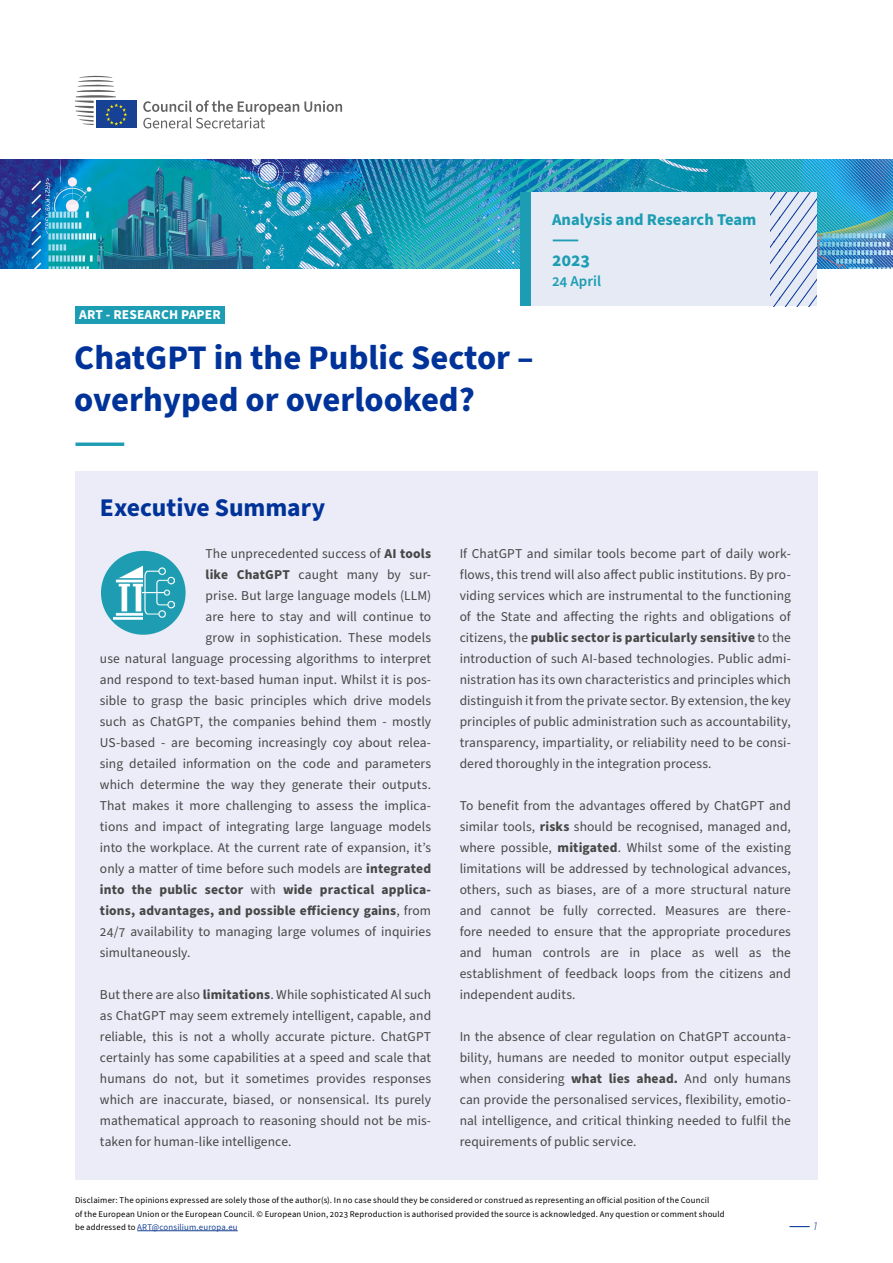
<style>
.page{position:relative;width:893px;height:1263px;background:#fff}
.page>*{position:absolute;margin:0;border:0;box-sizing:border-box;transform-origin:0 0}
.t1{font:700 34.5px/42px "Source Sans Pro";color:#039}
.t2{font:700 34.5px "Source Sans Pro";color:#1c9db3}
.t3{font:700 25.5px "Source Sans Pro";color:#039}
.t4{font:700 18px/21.6px "Source Sans Pro";color:#1c9db3}
.t5{font:700 16.5px "Source Sans Pro";color:#1c9db3}
.t6{font:600 15px "Source Sans Pro";color:#1c9db3}
.t7{font:13.5px/21px "Source Sans Pro";letter-spacing:.005em;color:#474747;text-align:justify}
.t8{font:700 13.5px "Source Sans Pro";letter-spacing:.01em;color:#474747}
.t9{font:700 13.5px "Source Sans Pro";letter-spacing:.01em;color:#fff}
.t10{font:600 13.5px "Source Serif 4";color:#039}
.t11{font:8.7px/13.5px "Source Sans 3";letter-spacing:.02em;color:#000}
.s1{font-weight:700}
.s2{font-weight:400}
.s3{color:#164194}
.s4{font-family:"Source Sans Pro";font-weight:300;font-style:italic}
</style>
<div class="page">
<img style="left:0;top:159px;width:893px;height:109px">
<div style="left:520px;top:192px;width:12px;height:114px;background:#1c9db3"></div>
<div style="left:531px;top:192px;width:286px;height:114px;background:#e5eaf4"></div>
<svg style="left:770px;top:192px;width:46px;height:114px"></svg>
<div style="left:75px;top:471px;width:743px;height:708px;background:#ebecf7"></div>
<div style="left:75px;top:306px;width:150px;height:17px;background:#1c9db3"></div>
<div style="left:101px;top:551px;width:85px;height:84px;background:#1e9db2;border-radius:50%"></div>
<img style="left:113px;top:560px;width:61px;height:64px">
<hr style="left:137px;top:1230px;width:101px;height:1px;background:#164194">
<svg style="left:143px;top:100px;width:199px;height:28px"></svg>
<div style="left:96px;top:101px;width:41px;height:27px;background:#164194"></div>
<svg style="left:75px;top:75px;width:52px;height:51px"></svg>
<p class="t9" style="left:79px;top:305px;width:143px">ART - RESEARCH PAPER</p>
<h1 class="t1" style="left:74px;top:337px;width:461px">ChatGPT in the Public Sector – overhyped or overlooked?</h1>
<h1 class="t2" style="left:74px;top:418px;width:53px">⸺</h1>
<p class="t5" style="left:552px;top:208px;width:206px">Analysis and Research Team</p>
<h3 class="t4" style="left:552px;top:228px;width:40px">⸺<br>2023</h3>
<p class="t6" style="left:552px;top:271px;width:51px">24 April</p>
<h2 class="t3" style="left:100px;top:490px;width:227px">Executive Summary</h2>
<p class="t7" style="left:206px;top:543px;width:227px">The unprecedented success of <span class="s1">AI tools</span></p>
<p class="t7" style="left:206px;top:564px;width:227px"><span class="s1">like ChatGPT</span> caught many by sur-</p>
<p class="t7" style="left:206px;top:585px;width:227px">prise. But large language models (LLM)</p>
<p class="t7" style="left:206px;top:606px;width:227px">are here to stay and will continue to</p>
<p class="t7" style="left:206px;top:627px;width:227px">grow in sophistication. These models</p>
<p class="t7" style="left:100px;top:648px;width:333px">use natural language processing algorithms to interpret</p>
<p class="t7" style="left:100px;top:669px;width:333px">and respond to text-based human input. Whilst it is pos-</p>
<p class="t7" style="left:100px;top:690px;width:333px">sible to grasp the basic principles which drive models</p>
<p class="t7" style="left:100px;top:711px;width:333px">such as ChatGPT, the companies behind them - mostly</p>
<p class="t7" style="left:100px;top:733px;width:333px">US-based - are becoming increasingly coy about relea-</p>
<p class="t7" style="left:100px;top:754px;width:333px">sing detailed information on the code and parameters</p>
<p class="t7" style="left:100px;top:775px;width:333px">which determine the way they generate their outputs.</p>
<p class="t7" style="left:100px;top:796px;width:333px">That makes it more challenging to assess the implica-</p>
<p class="t7" style="left:100px;top:817px;width:333px">tions and impact of integrating large language models</p>
<p class="t7" style="left:100px;top:838px;width:333px">into the workplace. At the current rate of expansion, it’s</p>
<p class="t7" style="left:100px;top:859px;width:333px">only a matter of time before such models are <span class="s1">integrated</span></p>
<p class="t8" style="left:100px;top:880px;width:333px">into the public sector <span class="s2">with</span> wide practical applica-</p>
<p class="t8" style="left:100px;top:901px;width:333px">tions, advantages, and possible efficiency gains<span class="s2">, from</span></p>
<p class="t7" style="left:100px;top:922px;width:333px">24/7 availability to managing large volumes of inquiries</p>
<p class="t7" style="left:100px;top:943px;width:92px">simultaneously.</p>
<p class="t7" style="left:100px;top:985px;width:333px">But there are also <span class="s1">limitations</span>. While sophisticated Al such as ChatGPT may seem extremely intelligent, capable, and reliable, this is not a wholly accurate picture. ChatGPT certainly has some capabilities at a speed and scale that humans do not, but it sometimes provides responses which are inaccurate, biased, or nonsensical. Its purely mathematical approach to reasoning should not be mis&shy;taken for human-like intelligence.</p>
<p class="t7" style="left:460px;top:544px;width:333px">If ChatGPT and similar tools become part of daily work&shy;flows, this trend will also affect public institutions. By pro&shy;viding services which are instrumental to the functioning of the State and affecting the rights and obligations of citizens, the <span class="s1">public sector is particularly sensitive</span> to the introduction of such AI-based technologies. Public admi&shy;nistration has its own characteristics and principles which distinguish it from the private sector. By extension, the key principles of public administration such as accountability, transparency, impartiality, or reliability need to be consi&shy;dered thoroughly in the integration process.</p>
<p class="t7" style="left:460px;top:796px;width:333px">To benefit from the advantages offered by ChatGPT and similar tools, <span class="s1">risks</span> should be recognised, managed and, where possible, <span class="s1">mitigated</span>. Whilst some of the existing limitations will be addressed by technological advances, others, such as biases, are of a more structural nature and cannot be fully corrected. Measures are there&shy;fore needed to ensure that the appropriate procedures and human controls are in place as well as the establishment of feedback loops from the citizens and independent audits.</p>
<p class="t7" style="left:460px;top:1027px;width:333px">In the absence of clear regulation on ChatGPT accounta&shy;bility, humans are needed to monitor output especially when considering <span class="s1">what lies ahead.</span> And only humans can provide the personalised services, flexibility, emotio&shy;nal intelligence, and critical thinking needed to fulfil the requirements of public service.</p>
<p class="t11" style="left:75px;top:1194px;width:651px">Disclaimer: The opinions expressed are solely those of the author(s). In no case should they be considered or construed as representing an official position of the Council<br>of the European Union or the European Council. © European Union, 2023 Reproduction is authorised provided the source is acknowledged. Any question or comment should be addressed to <span class="s3">ART@consilium.europa.eu</span></p>
<p class="t10" style="left:789px;top:1216px;width:30px">⸺ <span class="s4">1</span></p>
</div>
